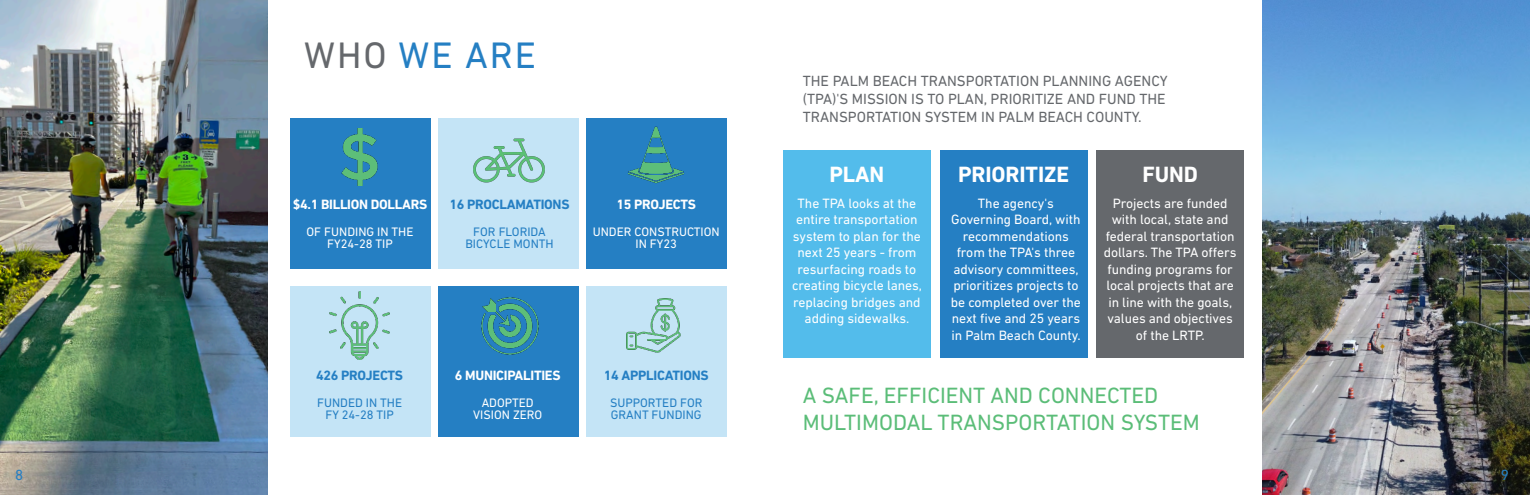
<style>
.page{position:relative;width:1530px;height:495px;background:#fff}
.page>*{position:absolute;margin:0;border:0;box-sizing:border-box;transform-origin:0 0}
.t1{font:37.5px "DIN Next LT Pro";letter-spacing:.05em;color:#257fc3}
.t2{font:22.5px/27px "DIN Next LT Pro";color:#5bbd78}
.H1_Inforgaph_Centr{font:700 22.5px "DIN Next LT Pro";letter-spacing:-.005em;color:#fff}
.Intro{font:15px/18px "DIN Next LT Pro";color:#65686c}
.t3{font:15px "DIN Next LT Pro";color:#257fc3}
.Body_Infograph_Centr{font:13.75px/16.5px "DIN Next LT Pro";letter-spacing:-.005em;color:#fff;text-align:center}
.H1_Infograph{font:700 13.75px "DIN Next LT Pro";letter-spacing:-.02em;color:#fff}
.H1_Infograph-2{font:700 13.75px "DIN Next LT Pro";letter-spacing:-.02em;color:#257fc3}
.Text_Left_Justify{font:12.5px "DIN Next LT Pro";color:#257fc3}
.Text_Left_Justify-2{font:12.5px "DIN Next LT Pro";color:#fff}
.Body_Infograph_Centr-2{font:12.5px "DIN Next LT Pro";color:#fff}
.s1{color:#65686c}
</style>
<div class="page">
<img style="left:1263px;top:0;width:267px;height:495px">
<img style="left:0;top:0;width:267px;height:495px">
<div style="left:290px;top:118px;width:140px;height:151px;background:#257fc3"></div>
<div style="left:438px;top:118px;width:141px;height:151px;background:#c4e4f6"></div>
<div style="left:586px;top:118px;width:140px;height:151px;background:#257fc3"></div>
<div style="left:290px;top:286px;width:140px;height:151px;background:#c4e4f6"></div>
<div style="left:438px;top:286px;width:141px;height:151px;background:#257fc3"></div>
<div style="left:586px;top:286px;width:140px;height:151px;background:#c4e4f6"></div>
<img style="left:329px;top:292px;width:61px;height:68px">
<img style="left:481px;top:297px;width:58px;height:58px">
<div style="left:940px;top:150px;width:147px;height:208px;background:#257fc3"></div>
<div style="left:783px;top:150px;width:148px;height:208px;background:#53bceb"></div>
<div style="left:1096px;top:150px;width:148px;height:208px;background:#65686c"></div>
<img style="left:473px;top:138px;width:71px;height:45px">
<img style="left:341px;top:128px;width:37px;height:57px">
<img style="left:628px;top:126px;width:56px;height:58px">
<img style="left:626px;top:298px;width:55px;height:55px">
<h1 class="t1" style="left:304px;top:34px;width:233px"><span class="s1">WHO</span> WE ARE</h1>
<p class="H1_Infograph" style="left:293px;top:196px;width:136px">$4.1 BILLION DOLLARS</p>
<p class="Text_Left_Justify-2" style="left:307px;top:224px;width:108px">OF FUNDING IN THE</p>
<p class="Body_Infograph_Centr-2" style="left:327px;top:237px;width:67px">FY24-28 TIP</p>
<p class="H1_Infograph-2" style="left:450px;top:196px;width:121px">16 PROCLAMATIONS</p>
<p class="Text_Left_Justify" style="left:473px;top:224px;width:74px">FOR FLORIDA</p>
<p class="Text_Left_Justify" style="left:465px;top:237px;width:90px">BICYCLE MONTH</p>
<p class="H1_Infograph" style="left:617px;top:196px;width:81px">15 PROJECTS</p>
<p class="Text_Left_Justify-2" style="left:593px;top:224px;width:129px">UNDER CONSTRUCTION</p>
<p class="Text_Left_Justify-2" style="left:636px;top:237px;width:43px">IN FY23</p>
<p class="H1_Infograph-2" style="left:316px;top:367px;width:88px">426 PROJECTS</p>
<p class="Text_Left_Justify" style="left:317px;top:395px;width:86px">FUNDED IN THE</p>
<p class="Text_Left_Justify" style="left:325px;top:408px;width:70px">FY 24-28 TIP</p>
<p class="H1_Infograph" style="left:455px;top:367px;width:107px">6 MUNICIPALITIES</p>
<p class="Text_Left_Justify-2" style="left:482px;top:395px;width:54px">ADOPTED</p>
<p class="Text_Left_Justify-2" style="left:473px;top:408px;width:70px">VISION ZERO</p>
<p class="H1_Infograph-2" style="left:604px;top:367px;width:106px">14 APPLICATIONS</p>
<p class="Text_Left_Justify" style="left:610px;top:395px;width:94px">SUPPORTED FOR</p>
<p class="Text_Left_Justify" style="left:611px;top:408px;width:92px">GRANT FUNDING</p>
<p class="Intro" style="left:803px;top:72px;width:366px">THE PALM BEACH TRANSPORTATION PLANNING AGENCY (TPA)'S MISSION IS TO PLAN, PRIORITIZE AND FUND THE<br>TRANSPORTATION SYSTEM IN PALM BEACH COUNTY.</p>
<p class="H1_Inforgaph_Centr" style="left:829px;top:161px;width:56px">PLAN</p>
<p class="Body_Infograph_Centr" style="left:792px;top:194px;width:132px">The TPA looks at the entire transportation system to plan for the next 25 years - from resurfacing roads to creating bicycle lanes, replacing bridges and adding sidewalks.</p>
<p class="H1_Inforgaph_Centr" style="left:958px;top:161px;width:113px">PRIORITIZE</p>
<p class="Body_Infograph_Centr" style="left:951px;top:194px;width:132px">The agency's<br>Governing Board, with recommendations from the TPA's three advisory committees, prioritizes projects to be completed over the next five and 25 years in Palm Beach County.</p>
<p class="H1_Inforgaph_Centr" style="left:1142px;top:161px;width:57px">FUND</p>
<p class="Body_Infograph_Centr" style="left:1104px;top:194px;width:134px">Projects are funded with local, state and federal transportation dollars. The TPA offers funding programs for local projects that are in line with the goals, values and objectives of the LRTP.</p>
<p class="t2" style="left:803px;top:381px;width:398px">A SAFE, EFFICIENT AND CONNECTED<br>MULTIMODAL TRANSPORTATION SYSTEM</p>
<p class="t3" style="left:15px;top:466px;width:10px">8</p>
<p class="t3" style="left:1501px;top:466px;width:10px">9</p>
</div>
